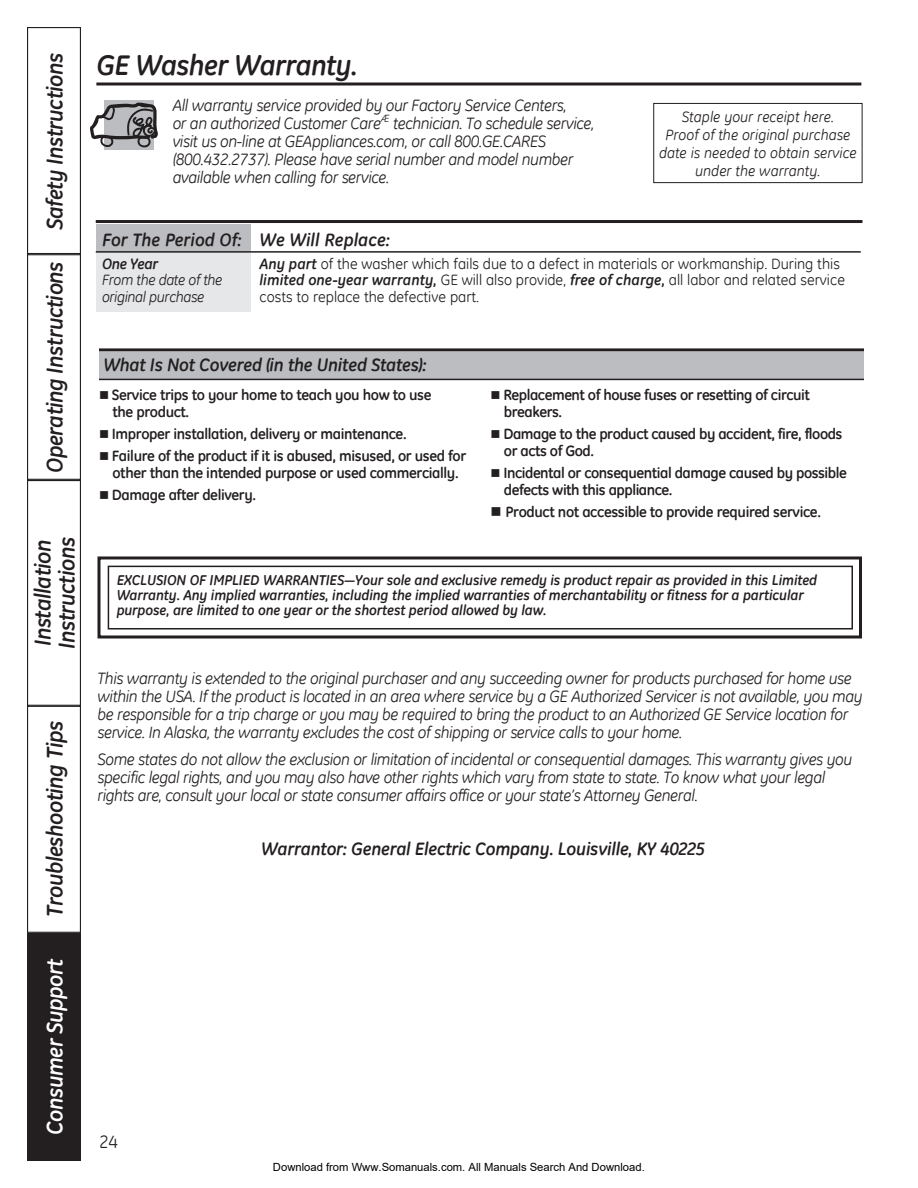
<style>
.page{position:relative;width:918px;height:1188px;background:#fff}
.page>*{position:absolute;margin:0;border:0;box-sizing:border-box;transform-origin:0 0}
.t1{font:italic 700 28.5px "GE Inspira";letter-spacing:-.025em;color:#231f20}
.t2{font:italic 700 22.5px/24px "GE Inspira";letter-spacing:-.025em;color:#231f20}
.t3{font:italic 700 22.5px "GE Inspira";letter-spacing:-.025em;color:#fff}
.t4{font:italic 700 18px "GE Inspira";letter-spacing:-.015em;color:#231f20}
.t5{font:18px "GE Inspira";color:#231f20}
.t6{font:italic 16.5px/18px "GE Inspira";letter-spacing:-.025em;color:#231f20}
.t7{font:700 15px/17.2px "GE Inspira";letter-spacing:-.025em;color:#231f20}
.t8{font:15px "GE Inspira";color:#231f20}
.t9{font:italic 15px/18px "GE Inspira";color:#231f20;text-align:center}
.t10{font:italic 15px "GE Inspira";letter-spacing:-.025em;color:#231f20}
.t11{font:italic 700 15px "GE Inspira";letter-spacing:-.025em;color:#231f20}
.t12{font:italic 700 14.25px/15px "GE Inspira";letter-spacing:-.01em;color:#231f20}
.t13{font:11.25px "Arial";color:#000}
.s1{font-weight:700;font-style:italic}
</style>
<div class="page">
<div style="left:96px;top:224px;width:154px;height:29px;background:#bbbdc0"></div>
<hr style="left:96px;top:220px;width:766px;height:3px;background:#231f20">
<svg style="left:96px;top:82px;width:765px;height:4px;background:#595657"></svg>
<div style="left:104px;top:100px;width:49px;height:50px;background:#bbbdc0"></div>
<svg style="left:90px;top:103px;width:68px;height:45px"></svg>
<div style="left:99px;top:352px;width:765px;height:27px;background:#bbbdc0"></div>
<hr style="left:99px;top:348px;width:765px;height:3px;background:#231f20">
<hr style="left:99px;top:379px;width:765px;height:1px;background:#231f20">
<div style="left:653px;top:103px;width:209px;height:80px;border:1px solid #231f20"></div>
<div style="left:96px;top:252px;width:154px;height:60px;background:#e6e7e8"></div>
<hr style="left:96px;top:251px;width:765px;height:2px;background:#231f20">
<div style="left:98px;top:556px;width:764px;height:83px;border:3px solid #231f20"></div>
<div style="left:108px;top:566px;width:745px;height:64px;border:2px solid #231f20"></div>
<div style="left:28px;top:933px;width:52px;height:227px;background:#231f20"></div>
<div style="left:27px;top:933px;width:54px;height:228px;border:1px solid #231f20"></div>
<div style="left:27px;top:705px;width:54px;height:228px;border:1px solid #231f20"></div>
<div style="left:27px;top:253px;width:54px;height:228px;border:1px solid #231f20"></div>
<div style="left:27px;top:27px;width:54px;height:228px;border:1px solid #231f20"></div>
<div style="left:27px;top:479px;width:54px;height:228px;border:1px solid #231f20"></div>
<h2 class="t2" style="left:43px;top:230px;width:179px;rotate:-90deg">Safety Instructions</h2>
<h2 class="t2" style="left:43px;top:473px;width:213px;rotate:-90deg">Operating Instructions</h2>
<h2 class="t2" style="left:31px;top:649px;width:114px;rotate:-90deg">Installation<br>Instructions</h2>
<h2 class="t2" style="left:43px;top:917px;width:197px;rotate:-90deg">Troubleshooting Tips</h2>
<h2 class="t3" style="left:41px;top:1135px;width:177px;rotate:-90deg">Consumer Support</h2>
<h1 class="t1" style="left:96px;top:48px;width:263px">GE Washer Warranty.</h1>
<p class="t6" style="left:173px;top:96px;width:423px">All warranty service provided by our Factory Service Centers,<br>or an authorized Customer Care<sup>Æ</sup> technician. To schedule service, visit us on-line at GEAppliances.com, or call 800.GE.CARES (800.432.2737). Please have serial number and model number availa ble when calling for service.</p>
<p class="t4" style="left:102px;top:229px;width:290px">For The Period Of: We Will Replace:</p>
<p class="t9" style="left:659px;top:107px;width:199px">Staple your receipt here.<br>Proof of the original purchase date is needed to obtain service under the warranty.</p>
<p class="t11" style="left:102px;top:255px;width:58px">One Year</p>
<p class="t8" style="left:260px;top:255px;width:582px"><span class="s1">Any part</span> of the washer which fails due to a defect in materials or workmanship. During this</p>
<p class="t10" style="left:102px;top:271px;width:122px">From the date of the</p>
<p class="t8" style="left:260px;top:271px;width:587px"><span class="s1">limited one-year warranty,</span> GE will also provide, <span class="s1">free of charge,</span> all labor and related service</p>
<p class="t10" style="left:102px;top:288px;width:104px">original purchase</p>
<p class="t8" style="left:260px;top:288px;width:221px">costs to replace the defective part.</p>
<p class="t4" style="left:104px;top:354px;width:325px">What Is Not Covered (in the United States):</p>
<p class="t7" style="left:112px;top:386px;width:321px;text-indent:-13px">■ Service trips to your home to teach you how to use the product.</p>
<p class="t7" style="left:99px;top:425px;width:309px">■ Improper installation, delivery or maintenance.</p>
<p class="t7" style="left:99px;top:447px;width:369px;text-align:center">■ Failure of the product if it is abused, misused, or used for other than the intended purpose or used commercially.</p>
<p class="t7" style="left:99px;top:486px;width:159px">■ Damage after delivery.</p>
<p class="t7" style="left:504px;top:386px;width:307px;text-indent:-13px">■ Replacement of house fuses or resetting of circuit breakers.</p>
<p class="t7" style="left:504px;top:425px;width:340px;text-indent:-13px">■ Damage to the product caused by accident, fire, floods or acts of God.</p>
<p class="t7" style="left:504px;top:464px;width:344px;text-indent:-13px">■ Incidental or consequential damage caused by possible defects with this appliance.</p>
<p class="t7" style="left:490px;top:503px;width:332px">■ Product not accessible to provide required service.</p>
<p class="t12" style="left:117px;top:573px;width:702px">EXCLUSION OF IMPLIED WARRANTIES―Your sole and exclusive remedy is product repair as provided in this Limited<br>Warranty. Any implied warranties, including the implied warranties of merchantability or fitness for a particular purpose, are limited to one year or the shortest period allowed by law.</p>
<p class="t6" style="left:98px;top:669px;width:767px">This warranty is extended to the original purchaser and any succeeding owner for products purchased for home use within the USA. If the product is located in an area where service by a GE Authorized Servicer is not available, you may be responsible for a trip charge or you may be required to bring the product to an Authorized GE Service location for service. In Alaska, the warranty excludes the cost of shipping or service calls to your home.</p>
<p class="t6" style="left:98px;top:750px;width:756px">Some states do not allow the exclusion or limitation of incidental or consequential damages. This warranty gives you specific legal rights, and you may also have other rights which vary from state to state. To know what your legal rights are, consult your local or state consumer affairs office or your state’s Attorney General.</p>
<p class="t5" style="left:99px;top:1131px;width:21px">24</p>
<p class="t4" style="left:261px;top:838px;width:445px">Warrantor: General Electric Company. Louisville, KY 40225</p>
<p class="t13" style="left:273px;top:1160px;width:373px">Download from Www.Somanuals.com. All Manuals Search And Download.</p>
</div>
